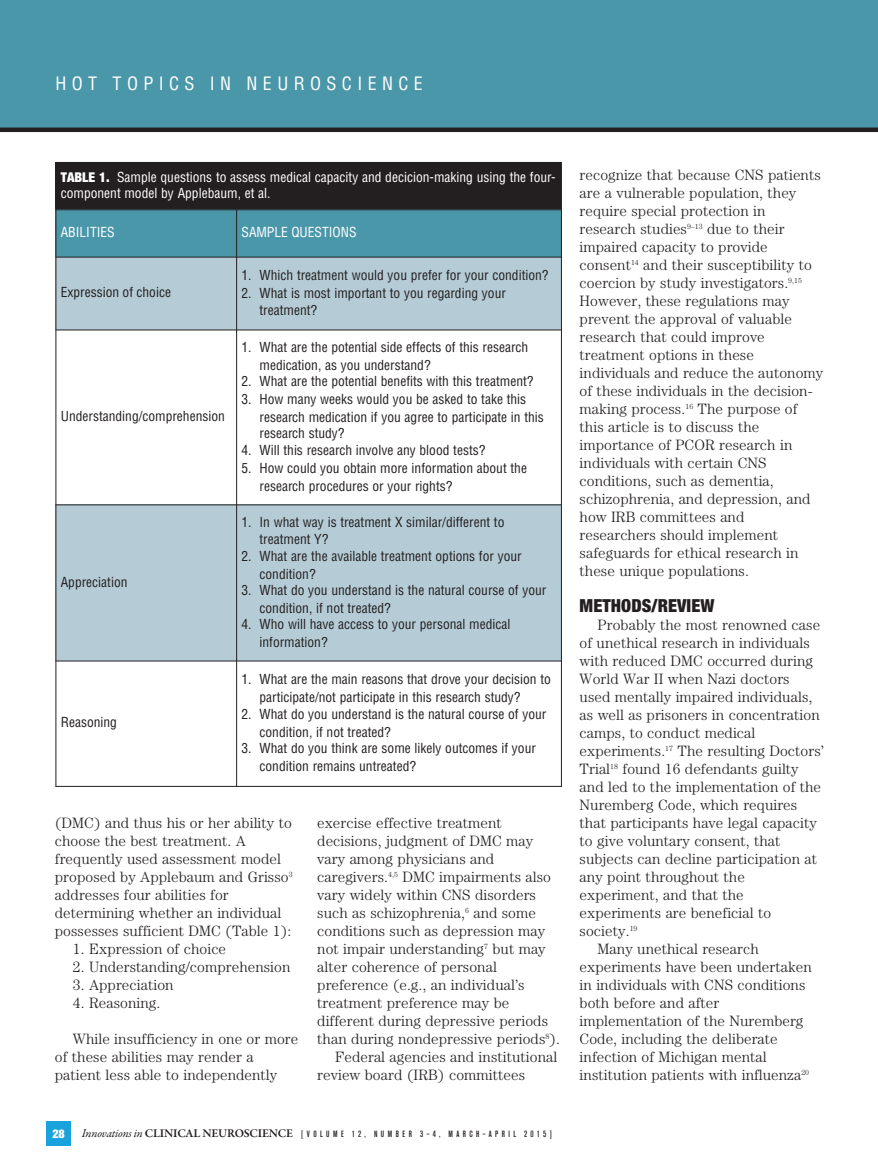
<style>
.page{position:relative;width:878px;height:1175px;background:#fff}
.page>*{position:absolute;margin:0;border:0;box-sizing:border-box;transform-origin:0 0}
.t1{font:condensed 18px "Helvetica";letter-spacing:.3em;color:#fff}
.t2{font:900 condensed 18px "Helvetica Neue LT Std";letter-spacing:.005em;color:#231f20}
.t3{font:300 15px/18px "Century Std";letter-spacing:.005em;color:#231f20}
.t4{font:condensed 13.5px/17.9px "Helvetica";color:#231f20}
.t5{font:condensed 13.5px/16.6px "Helvetica";color:#fff}
.t6{font:900 condensed 12px "Helvetica Neue LT Std";color:#fff}
.t7{font:500 condensed 9px "Akzidenz Grotesk BE";letter-spacing:.38em;color:#231f20}
.s1{font-family:"Helvetica Neue LT Std";font-weight:900}
.s2{font-family:"Garamond Premr Pro";font-weight:400;font-style:italic;font-stretch:normal;font-size:12px}
.s3{font-family:"Garamond Premr Pro";font-weight:600;font-stretch:normal;font-size:12px}
</style>
<div class="page">
<div style="left:0;top:0;width:878px;height:131px;background:#4b97aa"></div>
<div style="left:46px;top:1121px;width:25px;height:24px;background:#1aa2dc"></div>
<hr style="left:0;top:128px;width:878px;height:4px;background:#231f20">
<div style="left:56px;top:162px;width:505px;height:48px;background:#231f20"></div>
<div style="left:56px;top:210px;width:180px;height:47px;background:#4b97aa"></div>
<div style="left:236px;top:210px;width:325px;height:47px;background:#4b97aa"></div>
<div style="left:56px;top:257px;width:180px;height:73px;background:#b5ccd6"></div>
<div style="left:236px;top:257px;width:325px;height:73px;background:#b5ccd6"></div>
<div style="left:56px;top:505px;width:180px;height:156px;background:#b5ccd6"></div>
<div style="left:236px;top:505px;width:325px;height:156px;background:#b5ccd6"></div>
<hr style="left:56px;top:162px;width:1px;height:624px;background:#231f20">
<hr style="left:236px;top:209px;width:1px;height:577px;background:#231f20">
<hr style="left:561px;top:162px;width:1px;height:624px;background:#231f20">
<hr style="left:56px;top:257px;width:505px;height:1px;background:#231f20">
<hr style="left:56px;top:329px;width:505px;height:1px;background:#231f20">
<hr style="left:56px;top:504px;width:505px;height:1px;background:#231f20">
<hr style="left:56px;top:660px;width:505px;height:1px;background:#231f20">
<hr style="left:56px;top:786px;width:505px;height:1px;background:#231f20">
<p class="t1" style="left:56px;top:73px;width:369px">HOT TOPICS IN NEUROSCIENCE</p>
<p class="t5" style="left:61px;top:168px;width:496px"><span class="s1">TABLE 1.</span> Sample questions to assess medical capacity and decicion-making using the four&shy;component model by Applebaum, et al.</p>
<p class="t5" style="left:61px;top:224px;width:55px">ABILITIES</p>
<p class="t5" style="left:241px;top:224px;width:117px">SAMPLE QUESTIONS</p>
<p class="t4" style="left:61px;top:284px;width:112px">Expression of choice</p>
<p class="t4" style="left:61px;top:407px;width:166px">Understanding/comprehension</p>
<p class="t4" style="left:61px;top:573px;width:68px">Appreciation</p>
<p class="t4" style="left:61px;top:714px;width:58px">Reasoning</p>
<p class="t4" style="left:241px;top:266px;width:309px">1. Which treatment would you prefer for your condition?</p>
<p class="t4" style="left:259px;top:284px;width:248px;text-indent:-18px">2. What is most important to you regarding your treatment?</p>
<p class="t4" style="left:259px;top:338px;width:270px;text-indent:-18px">1. What are the potential side effects of this research medication, as you understand?</p>
<p class="t4" style="left:241px;top:373px;width:294px">2. What are the potential benefits with this treatment?</p>
<p class="t4" style="left:259px;top:391px;width:286px;text-indent:-18px">3. How many weeks would you be asked to take this research medication if you agree to participate in this</p>
<p class="t4" style="left:259px;top:425px;width:87px">research study?</p>
<p class="t4" style="left:241px;top:441px;width:245px">4. Will this research involve any blood tests?</p>
<p class="t4" style="left:259px;top:459px;width:269px;text-indent:-18px">5. How could you obtain more information about the research procedures or your rights?</p>
<p class="t4" style="left:259px;top:513px;width:246px;text-indent:-18px">1. In what way is treatment X similar/different to treatment Y?</p>
<p class="t4" style="left:259px;top:547px;width:263px;text-indent:-18px">2. What are the available treatment options for your condition?</p>
<p class="t4" style="left:259px;top:581px;width:288px;text-indent:-18px">3. What do you understand is the natural course of your condition, if not treated?</p>
<p class="t4" style="left:259px;top:615px;width:252px;text-indent:-18px">4. Who will have access to your personal medical information?</p>
<p class="t4" style="left:259px;top:671px;width:293px;text-indent:-18px">1. What are the main reasons that drove your decision to participate/not participate in this research study?</p>
<p class="t4" style="left:259px;top:705px;width:288px;text-indent:-18px">2. What do you understand is the natural course of your condition, if not treated?</p>
<p class="t4" style="left:259px;top:739px;width:278px;text-indent:-18px">3. What do you think are some likely outcomes if your condition remains untreated?</p>
<p class="t3" style="left:55px;top:815px;width:239px">(DMC) and thus his or her ability to choose the best treatment. A frequently used assessment model proposed by Applebaum and Grisso<sup>3 </sup>addresses four abilities for determining whether an individual possesses sufficient DMC (Table 1):</p>
<p class="t3" style="left:73px;top:941px;width:155px">1. Expression of choice</p>
<p class="t3" style="left:73px;top:959px;width:219px">2. Understanding/comprehension</p>
<p class="t3" style="left:73px;top:977px;width:102px">3. Appreciation</p>
<p class="t3" style="left:73px;top:995px;width:89px">4. Reasoning.</p>
<p class="t3" style="left:55px;top:1031px;width:245px;text-indent:18px">While insufficiency in one or more of these abilities may render a patient less able to independently</p>
<p class="t3" style="left:317px;top:815px;width:186px">exercise effective treatment</p>
<p class="t3" style="left:317px;top:833px;width:217px">decisions, judgment of DMC may</p>
<p class="t3" style="left:317px;top:851px;width:178px">vary among physicians and</p>
<p class="t3" style="left:317px;top:869px;width:235px">caregivers.<sup>4,5</sup> DMC impairments also</p>
<p class="t3" style="left:317px;top:887px;width:220px">vary widely within CNS disorders</p>
<p class="t3" style="left:317px;top:905px;width:220px">such as schizophrenia,<sup>6</sup> and some</p>
<p class="t3" style="left:317px;top:923px;width:229px">conditions such as depression may</p>
<p class="t3" style="left:317px;top:941px;width:230px">not impair understanding<sup>7</sup> but may</p>
<p class="t3" style="left:317px;top:959px;width:181px">alter coherence of personal</p>
<p class="t3" style="left:317px;top:977px;width:209px">preference (e.g., an individual’s</p>
<p class="t3" style="left:317px;top:995px;width:194px">treatment preference may be</p>
<p class="t3" style="left:317px;top:1013px;width:232px">different during depressive periods</p>
<p class="t3" style="left:317px;top:1031px;width:244px">than during nondepressive periods<sup>8</sup>).</p>
<p class="t3" style="left:335px;top:1049px;width:223px">Federal agencies and institutional</p>
<p class="t3" style="left:317px;top:1067px;width:209px">review board (IRB) committees</p>
<p class="t6" style="left:53px;top:1128px;width:14px">28</p>
<p class="t7" style="left:82px;top:1131px;width:471px"><span class="s2">Innovations in</span><span class="s3">CLINICAL NEUROSCIENCE</span> [VOLUME 12, NUMBER 3–4, MARCH–APRIL 2015]</p>
<p class="t3" style="left:579px;top:167px;width:245px">recognize that because CNS patients are a vulnerable population, they require special protection in research studies<sup>9–13</sup> due to their impaired capacity to provide consent<sup>14</sup> and their susceptibility to coercion by study investigators.<sup>9,15<br></sup>However, these regulations may prevent the approval of valuable research that could improve treatment options in these individuals and reduce the autonomy of these individuals in the decision&shy;making process.<sup>16</sup> The purpose of this article is to discuss the importance of PCOR research in individuals with certain CNS conditions, such as dementia, schizophrenia, and depression, and how IRB committees and researchers should implement safeguards for ethical research in these unique populations.</p>
<p class="t2" style="left:579px;top:599px;width:136px">METHODS/REVIEW</p>
<p class="t3" style="left:597px;top:617px;width:224px">Probably the most renowned case</p>
<p class="t3" style="left:579px;top:635px;width:232px">of unethical research in individuals</p>
<p class="t3" style="left:579px;top:653px;width:235px">with reduced DMC occurred during</p>
<p class="t3" style="left:579px;top:671px;width:211px">World War II when Nazi doctors</p>
<p class="t3" style="left:579px;top:689px;width:234px">used mentally impaired individuals,</p>
<p class="t3" style="left:579px;top:707px;width:241px">as well as prisoners in concentration</p>
<p class="t3" style="left:579px;top:725px;width:177px">camps, to conduct medical</p>
<p class="t3" style="left:579px;top:743px;width:246px">experiments.<sup>17</sup> The resulting Doctors’</p>
<p class="t3" style="left:579px;top:761px;width:221px">Trial<sup>18</sup> found 16 defendants guilty</p>
<p class="t3" style="left:579px;top:779px;width:243px">and led to the implementation of the</p>
<p class="t3" style="left:579px;top:797px;width:219px">Nuremberg Code, which requires</p>
<p class="t3" style="left:579px;top:815px;width:239px">that participants have legal capacity</p>
<p class="t3" style="left:579px;top:833px;width:202px">to give voluntary consent, that</p>
<p class="t3" style="left:579px;top:851px;width:239px">subjects can decline participation at</p>
<p class="t3" style="left:579px;top:869px;width:167px">any point throughout the</p>
<p class="t3" style="left:579px;top:887px;width:166px">experiment, and that the</p>
<p class="t3" style="left:579px;top:905px;width:193px">experiments are beneficial to</p>
<p class="t3" style="left:579px;top:923px;width:59px">society.<sup>19</sup></p>
<p class="t3" style="left:597px;top:941px;width:163px">Many unethical research</p>
<p class="t3" style="left:579px;top:959px;width:234px">experiments have been undertaken</p>
<p class="t3" style="left:579px;top:977px;width:227px">in individuals with CNS conditions</p>
<p class="t3" style="left:579px;top:995px;width:141px">both before and after</p>
<p class="t3" style="left:579px;top:1013px;width:225px">implementation of the Nuremberg</p>
<p class="t3" style="left:579px;top:1031px;width:200px">Code, including the deliberate</p>
<p class="t3" style="left:579px;top:1049px;width:189px">infection of Michigan mental</p>
<p class="t3" style="left:579px;top:1067px;width:231px">institution patients with influenza<sup>20</sup></p>
</div>
